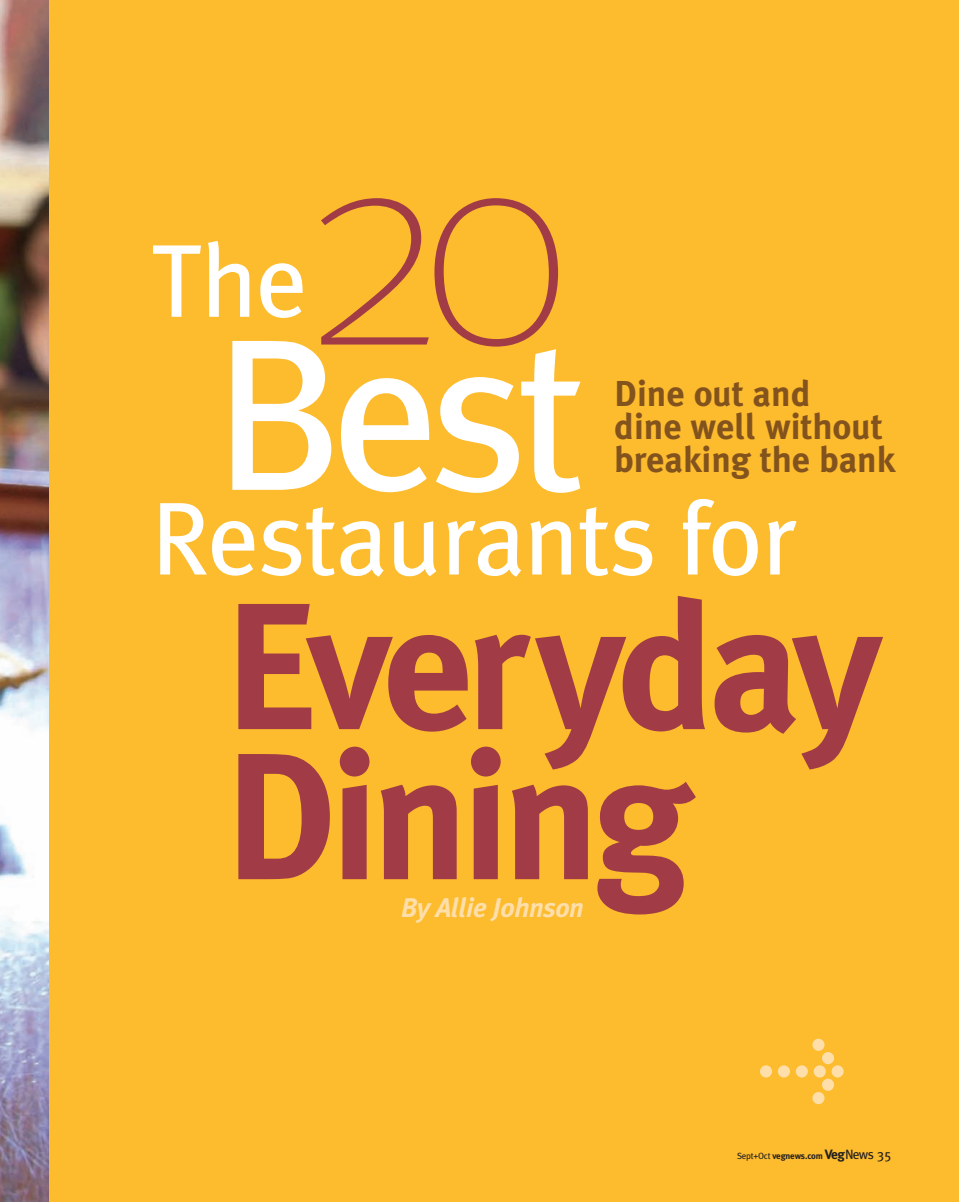
<style>
.page{position:relative;width:959px;height:1202px;background:#fff}
.page>*{position:absolute;margin:0;border:0;box-sizing:border-box;transform-origin:0 0}
.t1{font:100 288px "Meta";color:#a13c46}
.t2{font:216px "Meta Plus";color:#fff}
.t3{font:700 180px/150px "Meta Plus";letter-spacing:-.045em;color:#a13c46}
.t4{font:103.5px "Meta Plus";letter-spacing:-.015em;color:#fff}
.t5{font:700 72px "Meta Plus";color:#fedfaa}
.t6{font:700 36px/33px "Meta Plus";color:#83531d}
.t7{font:italic 700 27px "Meta Plus";letter-spacing:-.015em;color:#fedfaa}
.t8{font:700 9px "Meta Plus";letter-spacing:-.015em;color:#231f20}
.s1{font-weight:400}
.s2{font-size:13.5px}
.s3{font-weight:400;font-size:13.5px}
</style>
<div class="page">
<div style="left:0;top:0;width:958px;height:1201px;background:#fdbb2e"></div>
<img style="left:0;top:0;width:49px;height:1201px">
<h1 class="t1" style="left:307px;top:147px;width:267px">20</h1>
<h3 class="t4" style="left:151px;top:220px;width:159px">The</h3>
<h2 class="t2" style="left:213px;top:289px;width:375px">Best</h2>
<p class="t6" style="left:614px;top:377px;width:283px">Dine out and<br>dine well without breaking the bank</p>
<h3 class="t4" style="left:151px;top:478px;width:647px">Restaurants for</h3>
<h3 class="t3" style="left:223px;top:592px;width:660px">Everyday<br>Dining</h3>
<p class="t7" style="left:400px;top:892px;width:185px">By Allie Johnson</p>
<h3 class="t5" style="left:756px;top:1025px;width:92px">&gt;</h3>
<p class="t8" style="left:737px;top:1150px;width:156px"><span class="s1">Sept+Oct</span> vegnews.com <span class="s2">Veg</span><span class="s3">News 35</span></p>
</div>
